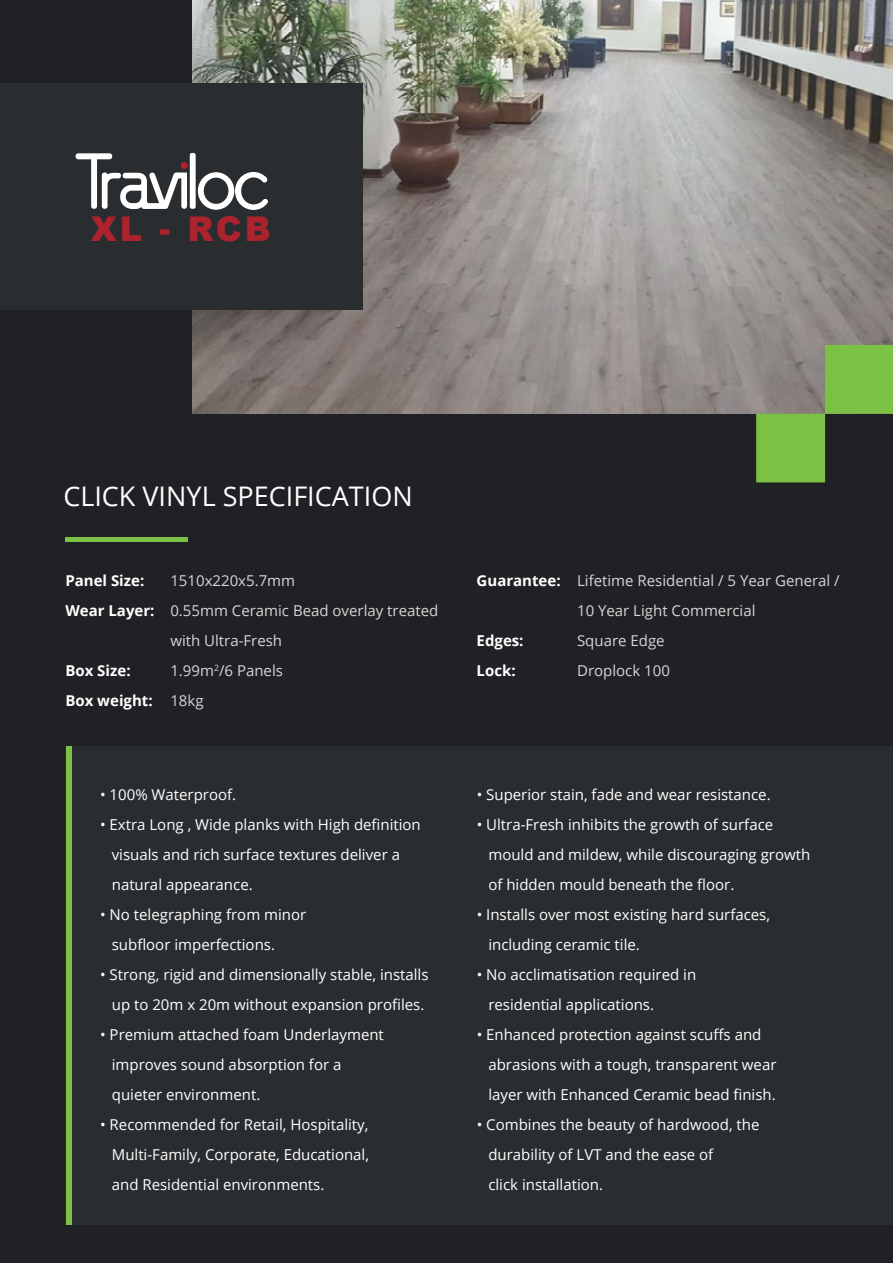
<style>
.page{position:relative;width:893px;height:1263px;background:#1f2124}
.page>*{position:absolute;margin:0;border:0;box-sizing:border-box;transform-origin:0 0}
.t1{font:900 34.05px "Arial";color:#ad232d}
.t2{font:27px "Open Sans";color:#fff}
.t3{font:15px/30px "Open Sans";color:#fff}
.t4{font:15px/30px "Open Sans";color:#d6d6d6}
.t5{font:700 15px/30px "Open Sans";color:#fff}
</style>
<div class="page">
<hr style="left:65px;top:537px;width:123px;height:4px;background:#7ac144">
<img style="left:192px;top:0;width:701px;height:414px">
<div style="left:0;top:84px;width:363px;height:226px;background:#2a2d30"></div>
<div style="left:66px;top:746px;width:827px;height:479px;background:#2a2d30"></div>
<svg style="left:756px;top:345px;width:137px;height:137px"></svg>
<div style="left:66px;top:746px;width:6px;height:479px;background:#7ac144"></div>
<div style="left:190px;top:153px;width:6px;height:56px;background:#fff;border-radius:2px"></div>
<svg style="left:76px;top:153px;width:111px;height:56px"></svg>
<div style="left:181px;top:162px;width:7px;height:7px;background:#ad232d;border-radius:50%"></div>
<svg style="left:198px;top:172px;width:70px;height:38px"></svg>
<h1 class="t1" style="left:91px;top:204px;width:181px">XL - RCB</h1>
<h2 class="t2" style="left:63px;top:478px;width:351px">CLICK VINYL SPECIFICATION</h2>
<p class="t5" style="left:65px;top:565px;width:91px">Panel Size:<br>Wear Layer:</p>
<p class="t5" style="left:65px;top:655px;width:89px">Box Size:<br>Box weight:</p>
<p class="t4" style="left:170px;top:565px;width:270px">1510x220x5.7mm<br>0.55mm Ceramic Bead overlay treated with Ultra-Fresh<br>1.99m<sup>2</sup>/6 Panels<br>18kg</p>
<p class="t5" style="left:477px;top:565px;width:86px">Guarantee:</p>
<p class="t5" style="left:477px;top:625px;width:48px">Edges:<br>Lock:</p>
<p class="t4" style="left:577px;top:565px;width:264px">Lifetime Residential / 5 Year General /<br>10 Year Light Commercial<br>Square Edge<br>Droplock 100</p>
<p class="t3" style="left:100px;top:779px;width:138px">• 100% Waterproof.</p>
<p class="t3" style="left:112px;top:809px;width:311px;text-indent:-12px">• Extra Long , Wide planks with High definition visuals and rich surface textures deliver a natural appearance.</p>
<p class="t3" style="left:112px;top:899px;width:196px;text-indent:-12px">• No telegraphing from minor subfloor imperfections.</p>
<p class="t3" style="left:100px;top:959px;width:330px;text-align:center">• Strong, rigid and dimensionally stable, installs up to 20m x 20m without expansion profiles.</p>
<p class="t3" style="left:112px;top:1019px;width:274px;text-indent:-12px">• Premium attached foam Underlayment improves sound absorption for a quieter environment.</p>
<p class="t3" style="left:112px;top:1109px;width:259px;text-align:justify;text-indent:-12px">• Recommended for Retail, Hospitality, Multi-Family, Corporate, Educational, and Residential environments.</p>
<p class="t3" style="left:477px;top:779px;width:296px">• Superior stain, fade and wear resistance.</p>
<p class="t3" style="left:488px;top:809px;width:323px;text-indent:-12px">• Ultra-Fresh inhibits the growth of surface mould and mildew, while discouraging growth of hidden mould beneath the floor.</p>
<p class="t3" style="left:488px;top:899px;width:283px;text-indent:-12px">• Installs over most existing hard surfaces, including ceramic tile.</p>
<p class="t3" style="left:488px;top:959px;width:209px;text-indent:-12px">• No acclimatisation required in residential applications.</p>
<p class="t3" style="left:488px;top:1019px;width:290px;text-indent:-12px">• Enhanced protection against scuffs and abrasions with a tough, transparent wear layer with Enhanced Ceramic bead finish.</p>
<p class="t3" style="left:488px;top:1109px;width:273px;text-indent:-12px">• Combines the beauty of hardwood, the durability of LVT and the ease of<br>click installation.</p>
</div>
